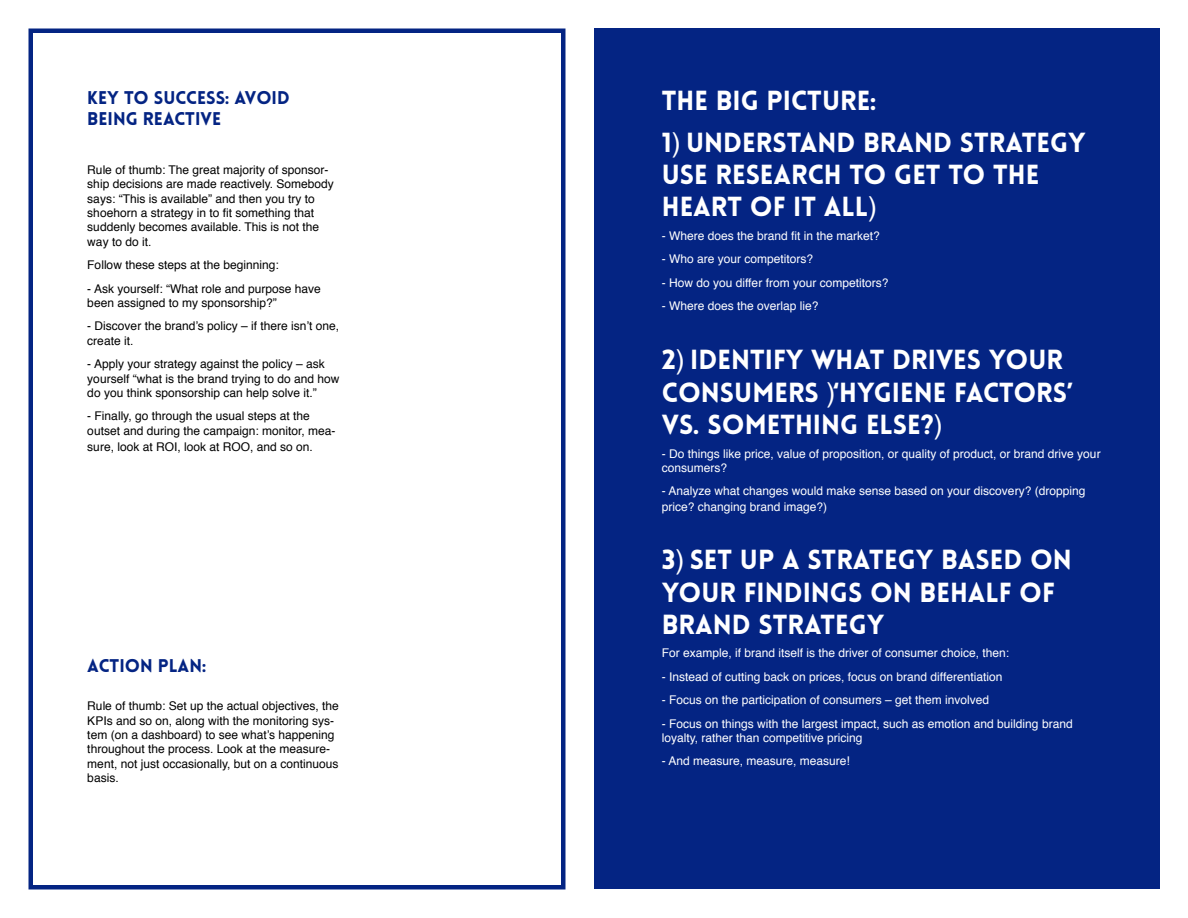
<style>
.page{position:relative;width:1188px;height:918px;background:#fff}
.page>*{position:absolute;margin:0;border:0;box-sizing:border-box;transform-origin:0 0}
.t1{font:900 27px/32.4px "Lovelo";color:#fff}
.t2{font:900 18px/21.6px "Lovelo";color:#042483}
.t3{font:12px/14.4px "Helvetica";color:#000}
.t4{font:12px/14.4px "Helvetica";color:#fff}
</style>
<div class="page">
<div style="left:594px;top:28px;width:566px;height:862px;background:#042483"></div>
<div style="left:28px;top:28px;width:538px;height:862px;border:4px solid #042483"></div>
<h2 class="t2" style="left:87px;top:87px;width:204px">KEY TO SUCCE SS: AVOID<br>BE ING REACTIVE</h2>
<p class="t3" style="left:87px;top:163px;width:248px">Rule of thumb: The great majority of sponsor&shy;ship decisions are made reactively. Somebody says: “This is available” and then you try to shoehorn a strategy in to fit something that suddenly becomes available. This is not the way to do it.</p>
<p class="t3" style="left:87px;top:258px;width:193px">Follow these steps at the beginning:</p>
<p class="t3" style="left:87px;top:281px;width:235px">- Ask yourself: “What role and purpose have been assigned to my sponsorship?”</p>
<p class="t3" style="left:87px;top:319px;width:253px">- Discover the brand’s policy – if there isn’t one, create it.</p>
<p class="t3" style="left:87px;top:357px;width:254px">- Apply your strategy against the policy – ask yourself “what is the brand trying to do and how do you think sponsorship can help solve it.”</p>
<p class="t3" style="left:87px;top:409px;width:250px">- Finally, go through the usual steps at the outset and during the campaign: monitor, mea-</p>
<p class="t3" style="left:87px;top:440px;width:227px">sure, look at ROI, look at ROO, and so on.</p>
<h2 class="t2" style="left:87px;top:655px;width:93px">ACTION PLAN</h2>
<h2 class="t2" style="left:202px;top:655px;width:6px">:</h2>
<p class="t3" style="left:87px;top:699px;width:253px">Rule of thumb: Set up the actual objectives, the KPIs and so on, along with the monitoring sys&shy;tem (on a dashboard) to see what’s happening throughout the process. Look at the measure&shy;ment, not just occasionally, but on a continuous basis.</p>
<h1 class="t1" style="left:662px;top:85px;width:216px">THE BIG PICTURE:</h1>
<h1 class="t1" style="left:662px;top:126px;width:43px">1) UNDER</h1>
<h1 class="t1" style="left:772px;top:126px;width:48px">STAND</h1>
<h1 class="t1" style="left:863px;top:126px;width:36px">BRAND</h1>
<h1 class="t1" style="left:960px;top:126px;width:128px">STRATEGY</h1>
<h1 class="t1" style="left:662px;top:159px;width:115px">USE RESEARC</h1>
<h1 class="t1" style="left:662px;top:159px;width:375px;text-indent:162px">H TO GET TO THE<br>HEART OF IT ALL</h1>
<p class="t4" style="left:662px;top:229px;width:220px">- Where does the brand fit in the market?</p>
<p class="t4" style="left:662px;top:252px;width:153px">- Who are your competitors?</p>
<p class="t4" style="left:662px;top:276px;width:228px">- How do you differ from your competitors?</p>
<p class="t4" style="left:662px;top:299px;width:158px">- Where does the overlap lie?</p>
<h1 class="t1" style="left:662px;top:344px;width:44px">2) IDEN</h1>
<h1 class="t1" style="left:662px;top:344px;width:401px;text-indent:88px">TIFY WHAT DRIVES YOUR<br>CONSUMER</h1>
<h1 class="t1" style="left:805px;top:377px;width:111px">S ‘HYGIENE</h1>
<h1 class="t1" style="left:954px;top:377px;width:120px">FAC TORS’</h1>
<h1 class="t1" style="left:662px;top:409px;width:280px">VS. SOMETHING ELSE?)</h1>
<p class="t4" style="left:662px;top:447px;width:440px">- Do things like price, value of proposition, or quality of product, or brand drive your consumers?</p>
<p class="t4" style="left:662px;top:484px;width:425px;line-height:15.9px">- Analyze what changes would make sense based on your discovery? (dropping price? changing brand image?)</p>
<h1 class="t1" style="left:662px;top:544px;width:407px">3) SET UP A STRATEGY BASED ON<br>YOUR FINDINGS ON BEHALF OF<br>BRAND</h1>
<h1 class="t1" style="left:758px;top:609px;width:128px">STRATEGY</h1>
<p class="t4" style="left:662px;top:646px;width:349px">For example, if brand itself is the driver of consumer choice, then:</p>
<p class="t4" style="left:662px;top:670px;width:342px">- Instead of cutting back on prices, focus on brand differentiation</p>
<p class="t4" style="left:662px;top:693px;width:329px">- Focus on the participation of consumers – get them involved</p>
<p class="t4" style="left:662px;top:717px;width:412px">- Focus on things with the largest impact, such as emotion and building brand loyalty, rather than competitive pricing</p>
<p class="t4" style="left:662px;top:754px;width:190px">- And measure, measure, measure!</p>
</div>
